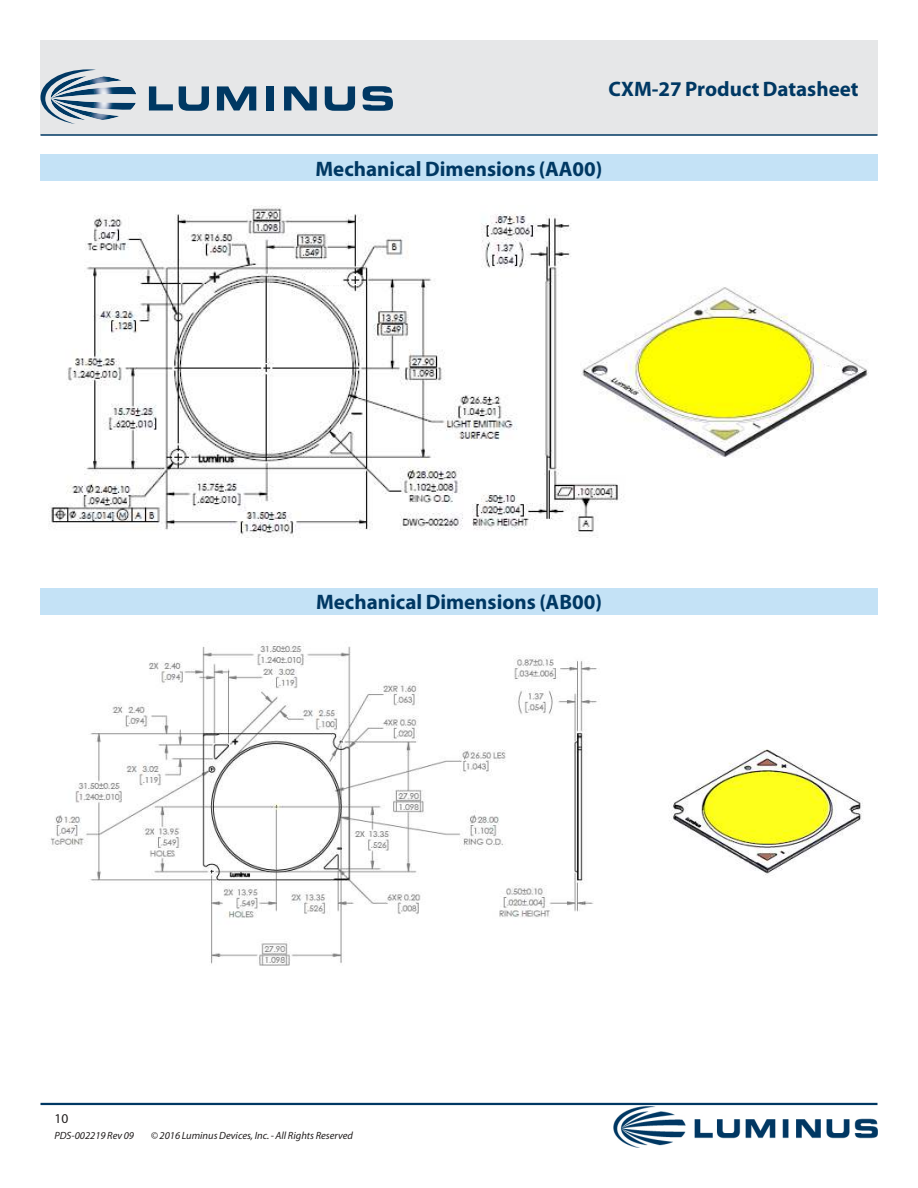
<style>
.page{position:relative;width:918px;height:1188px;background:#fff}
.page>*{position:absolute;margin:0;border:0;box-sizing:border-box;transform-origin:0 0}
.t1{font:700 21px "Myriad Pro";color:#003863}
.t2{font:13.5px "Myriad Pro";color:#221f1f}
.t3{font:italic 10.5px "Myriad Pro";color:#221f1f}
</style>
<div class="page">
<div style="left:41px;top:40px;width:837px;height:95px;background:#e6e7e8"></div>
<hr style="left:41px;top:1103px;width:837px;height:2px;background:#003863">
<hr style="left:41px;top:134px;width:837px;height:2px;background:#003863">
<img style="left:614px;top:1106px;width:264px;height:42px">
<img style="left:96px;top:102px;width:7px;height:18px">
<svg style="left:40px;top:69px;width:56px;height:55px"></svg>
<svg style="left:149px;top:86px;width:24px;height:25px"></svg>
<svg style="left:179px;top:86px;width:30px;height:25px"></svg>
<svg style="left:217px;top:86px;width:39px;height:25px"></svg>
<div style="left:266px;top:86px;width:8px;height:25px;background:#003863"></div>
<svg style="left:284px;top:86px;width:33px;height:25px"></svg>
<svg style="left:325px;top:86px;width:30px;height:25px"></svg>
<svg style="left:363px;top:86px;width:30px;height:25px"></svg>
<img style="left:49px;top:205px;width:819px;height:332px">
<div style="left:41px;top:154px;width:837px;height:27px;background:#c4e2f6"></div>
<div style="left:41px;top:588px;width:837px;height:27px;background:#c4e2f6"></div>
<img style="left:306px;top:273px;width:35px;height:11px">
<img style="left:811px;top:344px;width:30px;height:24px">
<img style="left:50px;top:642px;width:814px;height:324px">
<p class="t1" style="left:609px;top:81px;width:252px">CXM-27 Product Datasheet</p>
<p class="t1" style="left:315px;top:161px;width:289px">Mechanical Dimensions (AA00)</p>
<p class="t1" style="left:316px;top:594px;width:287px">Mechanical Dimensions (AB00)</p>
<p class="t2" style="left:54px;top:1113px;width:15px">10</p>
<p class="t3" style="left:54px;top:1132px;width:81px">PDS-002219 Rev 09</p>
<p class="t3" style="left:151px;top:1132px;width:204px">© 2016 Luminus Devices, Inc. - All Rights Reserved</p>
</div>
